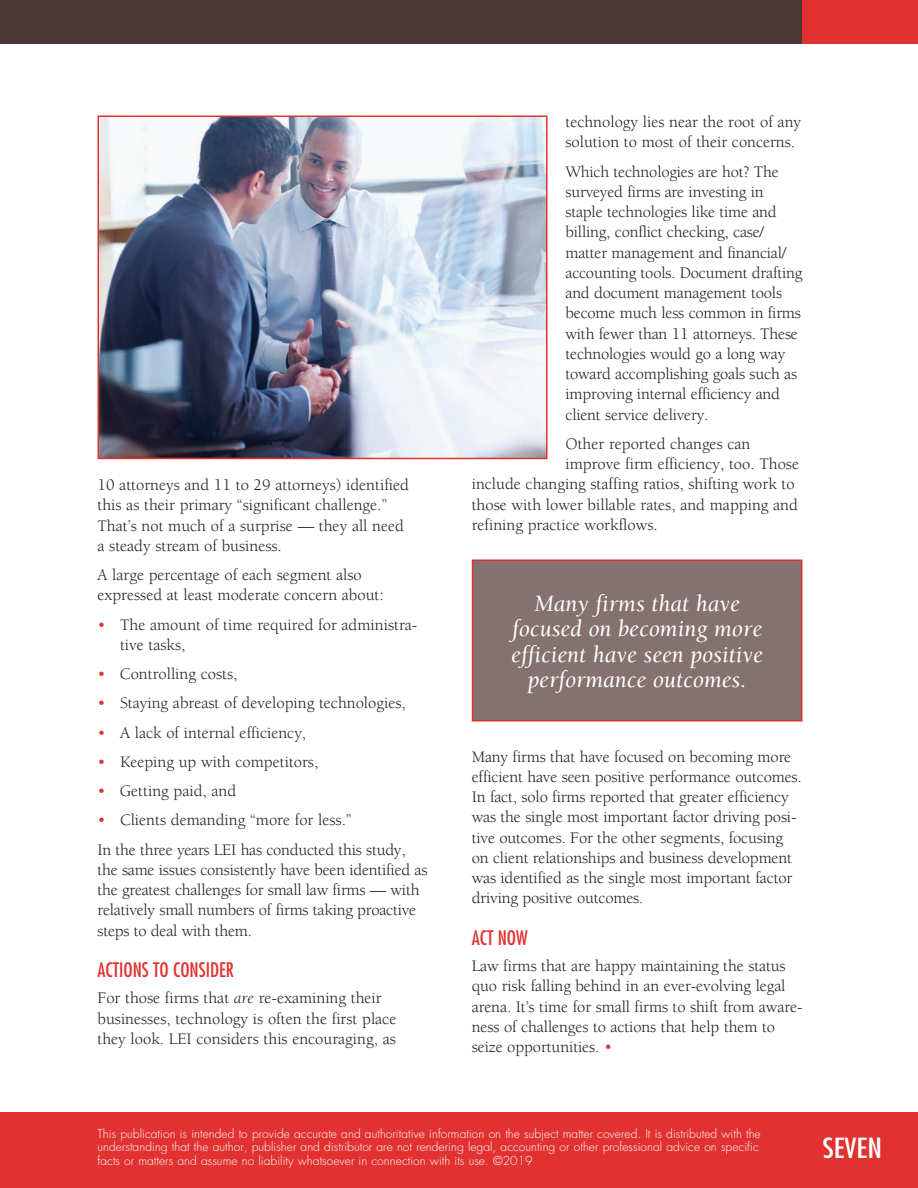
<style>
.page{position:relative;width:918px;height:1188px;background:#fff}
.page>*{position:absolute;margin:0;border:0;box-sizing:border-box;transform-origin:0 0}
.t1{font:condensed 27px "Futura Std";color:#fff;scale:1.15 1}
.t2{font:italic 24px/25.5px "Berkeley Std";color:#fff;text-align:center}
.t3{font:condensed 19.5px "Futura Std";color:#e13231}
.t4{font:16.5px/20.2px "Berkeley Std";letter-spacing:-.005em;color:#231f20}
.t5{font:300 12px/13.5px "Futura Std";letter-spacing:.005em;color:#fff}
.s1{color:#e13231}
.s2{font-style:italic}
</style>
<div class="page">
<div style="left:0;top:1112px;width:918px;height:76px;background:#e13231"></div>
<div style="left:0;top:0;width:918px;height:44px;background:#4d3636"></div>
<div style="left:802px;top:0;width:116px;height:44px;background:#e13231"></div>
<img style="left:101px;top:119px;width:444px;height:337px">
<div style="left:98px;top:116px;width:450px;height:343px;border:2px solid #e13231"></div>
<div style="left:472px;top:560px;width:330px;height:161px;background:#85716f"></div>
<div style="left:472px;top:560px;width:330px;height:162px;border:2px solid #e13231"></div>
<p class="t4" style="left:98px;top:475px;width:313px">10 attorneys and 11 to 29 attorneys) identified this as their primary “significant challenge.” That’s not much of a surprise — they all need a steady stream of business.</p>
<p class="t4" style="left:98px;top:565px;width:288px">A large percentage of each segment also expressed at least moderate concern about:</p>
<p class="t4" style="left:120px;top:615px;width:299px;text-indent:-23px"><span class="s1">•</span> The amount of time required for administra&shy;tive tasks,</p>
<p class="t4" style="left:98px;top:664px;width:141px"><span class="s1">•</span> Controlling costs,</p>
<p class="t4" style="left:98px;top:693px;width:310px"><span class="s1">•</span> Staying abreast of developing technologies,</p>
<p class="t4" style="left:98px;top:723px;width:210px"><span class="s1">•</span> A lack of internal efficiency,</p>
<p class="t4" style="left:98px;top:752px;width:222px"><span class="s1">•</span> Keeping up with competitors,</p>
<p class="t4" style="left:98px;top:781px;width:140px"><span class="s1">•</span> Getting paid, and</p>
<p class="t4" style="left:98px;top:806px;width:310px;line-height:29.2px"><span class="s1">•</span> Clients demanding “more for less.”<br>In the three years LEI has conducted this study,</p>
<p class="t4" style="left:98px;top:860px;width:331px">the same issues consistently have been identified as the greatest challenges for small law firms — with relatively small numbers of firms taking proactive steps to deal with them.</p>
<p class="t3" style="left:98px;top:958px;width:138px">ACTIONS TO CONSIDER</p>
<p class="t4" style="left:98px;top:988px;width:300px">For those firms that <span class="s2">are</span> re-examining their businesses, technology is often the first place they look. LEI considers this encouraging, as</p>
<p class="t4" style="left:566px;top:112px;width:237px">technology lies near the root of any solution to most of their concerns.</p>
<p class="t4" style="left:566px;top:162px;width:239px">Which technologies are hot? The surveyed firms are investing in staple technologies like time and billing, conflict checking, case/ matter management and financial/ accounting tools. Document drafting and document management tools become much less common in firms with fewer than 11 attorneys. These technologies would go a long way toward accomplishing goals such as improving internal efficiency and client service delivery.</p>
<p class="t4" style="left:566px;top:434px;width:186px">Other reported changes can</p>
<p class="t4" style="left:566px;top:454px;width:235px">improve firm efficiency, too. Those</p>
<p class="t4" style="left:472px;top:474px;width:325px">include changing staffing ratios, shifting work to</p>
<p class="t4" style="left:472px;top:495px;width:328px">those with lower billable rates, and mapping and</p>
<p class="t4" style="left:472px;top:515px;width:188px">refining practice workflows.</p>
<h2 class="t2" style="left:511px;top:591px;width:253px">Many firms that have focused on becoming more efficient have seen positive performance outcomes.</h2>
<p class="t4" style="left:472px;top:747px;width:332px">Many firms that have focused on becoming more efficient have seen positive performance outcomes.<br>In fact, solo firms reported that greater efficiency was the single most important factor driving posi&shy;tive outcomes. For the other segments, focusing on client relationships and business development was identified as the single most important factor driving positive outcomes.</p>
<p class="t3" style="left:472px;top:926px;width:57px">ACT NOW</p>
<p class="t4" style="left:472px;top:956px;width:332px">Law firms that are happy maintaining the status quo risk falling behind in an ever-evolving legal arena. It’s time for small firms to shift from aware&shy;ness of challenges to actions that help them to seize opportunities. <span class="s1">•</span></p>
<p class="t5" style="left:98px;top:1127px;width:665px">This publication is intended to provide accurate and authoritative information on the subject matter covered. It is distributed with the understanding that the author, publisher and distributor are not rendering legal, accounting or other professional advice on specific facts or matters and assume no liability whatsoever in connection with its use. ©2019</p>
<h1 class="t1" style="left:823px;top:1132px;width:53px">SEVEN</h1>
</div>
